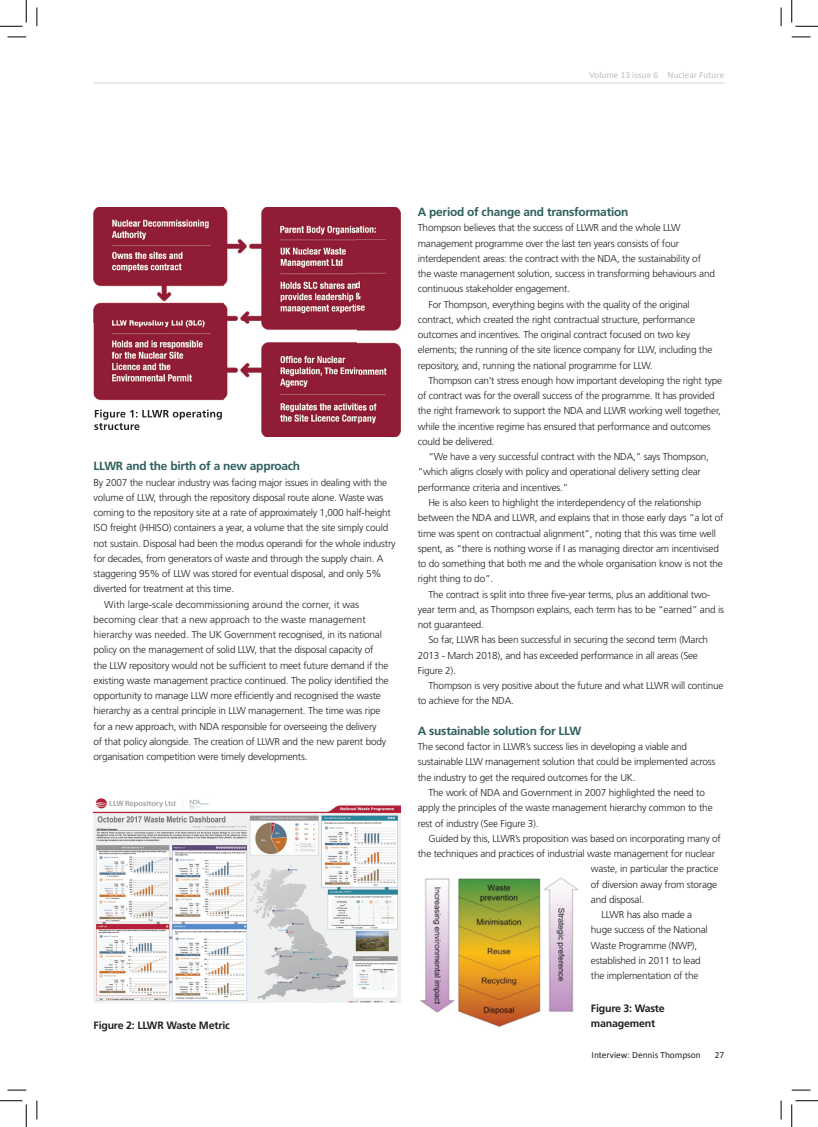
<style>
.page{position:relative;width:818px;height:1127px;background:#fff}
.page>*{position:absolute;margin:0;border:0;box-sizing:border-box;transform-origin:0 0}
.t1{font:700 11.88px "Frutiger";letter-spacing:-.02em;color:#2e5f5e}
.t2{font:700 10.62px "Frutiger";letter-spacing:-.02em;color:#231f20}
.t3{font:300 10px/15.2px "Frutiger";letter-spacing:-.02em;color:#231f20}
.t4{font:300 10px "Frutiger";color:#231f20}
.t5{font:9.38px "Calibri";color:#bcbdc0}
.t6{font:9.38px "Calibri";color:#231f20}
</style>
<div class="page">
<hr style="left:94px;top:83px;width:630px;height:1px;background:#d1d2d4">
<img style="left:94px;top:207px;width:306px;height:230px">
<img style="left:95px;top:409px;width:128px;height:10px">
<img style="left:94px;top:423px;width:46px;height:7px">
<img style="left:420px;top:877px;width:158px;height:150px">
<img style="left:93px;top:798px;width:307px;height:204px">
<svg style="left:8px;top:36px;width:18px;height:2px"></svg>
<svg style="left:792px;top:36px;width:18px;height:2px"></svg>
<svg style="left:8px;top:1089px;width:18px;height:1px"></svg>
<svg style="left:792px;top:1089px;width:18px;height:1px"></svg>
<svg style="left:36px;top:8px;width:2px;height:18px"></svg>
<svg style="left:36px;top:1100px;width:2px;height:19px"></svg>
<svg style="left:780px;top:8px;width:2px;height:18px"></svg>
<svg style="left:780px;top:1100px;width:2px;height:19px"></svg>
<svg style="left:0;top:0;width:27px;height:27px"></svg>
<svg style="left:0;top:1100px;width:27px;height:26px"></svg>
<svg style="left:791px;top:0;width:27px;height:27px"></svg>
<svg style="left:791px;top:1100px;width:27px;height:26px"></svg>
<p class="t5" style="left:589px;top:69px;width:136px">Volume 13 issue 6 Nuclear Future</p>
<p class="t1" style="left:94px;top:459px;width:208px">LLWR and the birth of a new approach</p>
<p class="t3" style="left:94px;top:474px;width:295px">By 2007 the nuclear industry was facing major issues in dealing with the</p>
<p class="t3" style="left:94px;top:489px;width:291px">volume of LLW, through the repository disposal route alone. Waste was</p>
<p class="t3" style="left:94px;top:505px;width:299px">coming to the repository site at a rate of approximately 1,000 half-height</p>
<p class="t3" style="left:94px;top:520px;width:296px">ISO freight (HHISO) containers a year, a volume that the site simply could</p>
<p class="t3" style="left:94px;top:535px;width:304px">not sustain. Disposal had been the modus operandi for the whole industry</p>
<p class="t3" style="left:94px;top:550px;width:292px">for decades, from generators of waste and through the supply chain. A</p>
<p class="t3" style="left:94px;top:566px;width:289px">staggering 95% of LLW was stored for eventual disposal, and only 5%</p>
<p class="t3" style="left:94px;top:581px;width:142px">diverted for treatment at this time.</p>
<p class="t4" style="left:104px;top:598px;width:256px">With large-scale decommissioning around the corner, it was</p>
<p class="t4" style="left:94px;top:613px;width:274px">becoming clear that a new approach to the waste management</p>
<p class="t3" style="left:94px;top:627px;width:290px">hierarchy was needed. The UK Government recognised, in its national</p>
<p class="t3" style="left:94px;top:642px;width:281px">policy on the management of solid LLW, that the disposal capacity of</p>
<p class="t3" style="left:94px;top:657px;width:296px">the LLW repository would not be sufficient to meet future demand if the</p>
<p class="t3" style="left:94px;top:672px;width:297px">existing waste management practice continued. The policy identified the</p>
<p class="t3" style="left:94px;top:688px;width:289px">opportunity to manage LLW more efficiently and recognised the waste</p>
<p class="t3" style="left:94px;top:703px;width:288px">hierarchy as a central principle in LLW management. The time was ripe</p>
<p class="t3" style="left:94px;top:718px;width:284px">for a new approach, with NDA responsible for overseeing the delivery</p>
<p class="t3" style="left:94px;top:733px;width:294px">of that policy alongside. The creation of LLWR and the new parent body</p>
<p class="t3" style="left:94px;top:749px;width:215px">organisation competition were timely developments.</p>
<p class="t1" style="left:418px;top:205px;width:212px">A period of change and transformation</p>
<p class="t3" style="left:418px;top:220px;width:264px">Thompson believes that the success of LLWR and the whole LLW</p>
<p class="t3" style="left:418px;top:235px;width:263px">management programme over the last ten years consists of four</p>
<p class="t3" style="left:418px;top:251px;width:285px">interdependent areas: the contract with the NDA, the sustainability of</p>
<p class="t3" style="left:418px;top:266px;width:299px">the waste management solution, success in transforming behaviours and</p>
<p class="t3" style="left:418px;top:281px;width:154px">continuous stakeholder engagement.</p>
<p class="t3" style="left:428px;top:296px;width:263px">For Thompson, everything begins with the quality of the original</p>
<p class="t3" style="left:418px;top:312px;width:279px">contract, which created the right contractual structure, performance</p>
<p class="t3" style="left:418px;top:327px;width:274px">outcomes and incentives. The original contract focused on two key</p>
<p class="t3" style="left:418px;top:342px;width:296px">elements; the running of the site licence company for LLW, including the</p>
<p class="t3" style="left:418px;top:357px;width:236px">repository, and, running the national programme for LLW.</p>
<p class="t3" style="left:428px;top:373px;width:295px">Thompson can’t stress enough how important developing the right type</p>
<p class="t3" style="left:418px;top:388px;width:298px">of contract was for the overall success of the programme. It has provided</p>
<p class="t3" style="left:418px;top:403px;width:305px">the right framework to support the NDA and LLWR working well together,</p>
<p class="t3" style="left:418px;top:418px;width:294px">while the incentive regime has ensured that performance and outcomes</p>
<p class="t3" style="left:418px;top:434px;width:78px">could be delivered.</p>
<p class="t3" style="left:428px;top:449px;width:282px">“We have a very successful contract with the NDA,” says Thompson,</p>
<p class="t3" style="left:418px;top:464px;width:285px">“which aligns closely with policy and operational delivery setting clear</p>
<p class="t3" style="left:418px;top:479px;width:152px">performance criteria and incentives.”</p>
<p class="t3" style="left:428px;top:495px;width:274px">He is also keen to highlight the interdependency of the relationship</p>
<p class="t3" style="left:418px;top:510px;width:307px">between the NDA and LLWR, and explains that in those early days “a lot of</p>
<p class="t3" style="left:418px;top:525px;width:300px">time was spent on contractual alignment”, noting that this was time well</p>
<p class="t3" style="left:418px;top:540px;width:303px">spent, as “there is nothing worse if I as managing director am incentivised</p>
<p class="t3" style="left:418px;top:556px;width:306px">to do something that both me and the whole organisation know is not the</p>
<p class="t3" style="left:418px;top:571px;width:77px">right thing to do”.</p>
<p class="t3" style="left:428px;top:586px;width:283px">The contract is split into three five-year terms, plus an additional two-</p>
<p class="t3" style="left:418px;top:601px;width:308px">year term and, as Thompson explains, each term has to be “earned” and is</p>
<p class="t3" style="left:418px;top:617px;width:68px">not guaranteed.</p>
<p class="t3" style="left:428px;top:632px;width:281px">So far, LLWR has been successful in securing the second term (March</p>
<p class="t3" style="left:418px;top:647px;width:282px">2013 - March 2018), and has exceeded performance in all areas (See</p>
<p class="t3" style="left:418px;top:662px;width:40px">Figure 2).</p>
<p class="t3" style="left:428px;top:678px;width:296px">Thompson is very positive about the future and what LLWR will continue</p>
<p class="t3" style="left:418px;top:693px;width:98px">to achieve for the NDA.</p>
<p class="t1" style="left:418px;top:723px;width:165px">A sustainable solution for LLW</p>
<p class="t3" style="left:418px;top:739px;width:299px">The second factor in LLWR’s success lies in developing a viable and sustainable LLW management solution that could be implemented across the industry to get the required outcomes for the UK.</p>
<p class="t3" style="left:418px;top:784px;width:296px;text-indent:11px">The work of NDA and Government in 2007 highlighted the need to apply the principles of the waste management hierarchy common to the rest of industry (See Figure 3).</p>
<p class="t3" style="left:428px;top:830px;width:294px">Guided by this, LLWR’s proposition was based on incorporating many of</p>
<p class="t3" style="left:418px;top:845px;width:299px">the techniques and practices of industrial waste management for nuclear</p>
<p class="t3" style="left:591px;top:861px;width:129px">waste, in particular the practice</p>
<p class="t3" style="left:591px;top:876px;width:128px">of diversion away from storage</p>
<p class="t3" style="left:591px;top:891px;width:55px">and disposal.</p>
<p class="t3" style="left:601px;top:906px;width:92px">LLWR has also made a</p>
<p class="t3" style="left:591px;top:922px;width:118px">huge success of the National</p>
<p class="t3" style="left:591px;top:937px;width:108px">Waste Programme (NWP),</p>
<p class="t3" style="left:591px;top:952px;width:111px">established in 2011 to lead</p>
<p class="t3" style="left:591px;top:967px;width:109px">the implementation of the</p>
<p class="t2" style="left:591px;top:1001px;width:75px">Figure 3: Waste</p>
<p class="t2" style="left:94px;top:1018px;width:138px">Figure 2: LLWR Waste Metric</p>
<p class="t2" style="left:591px;top:1016px;width:66px">management</p>
<p class="t6" style="left:592px;top:1048px;width:111px">Interview: Dennis Thompson</p>
<p class="t6" style="left:715px;top:1048px;width:11px">27</p>
</div>
